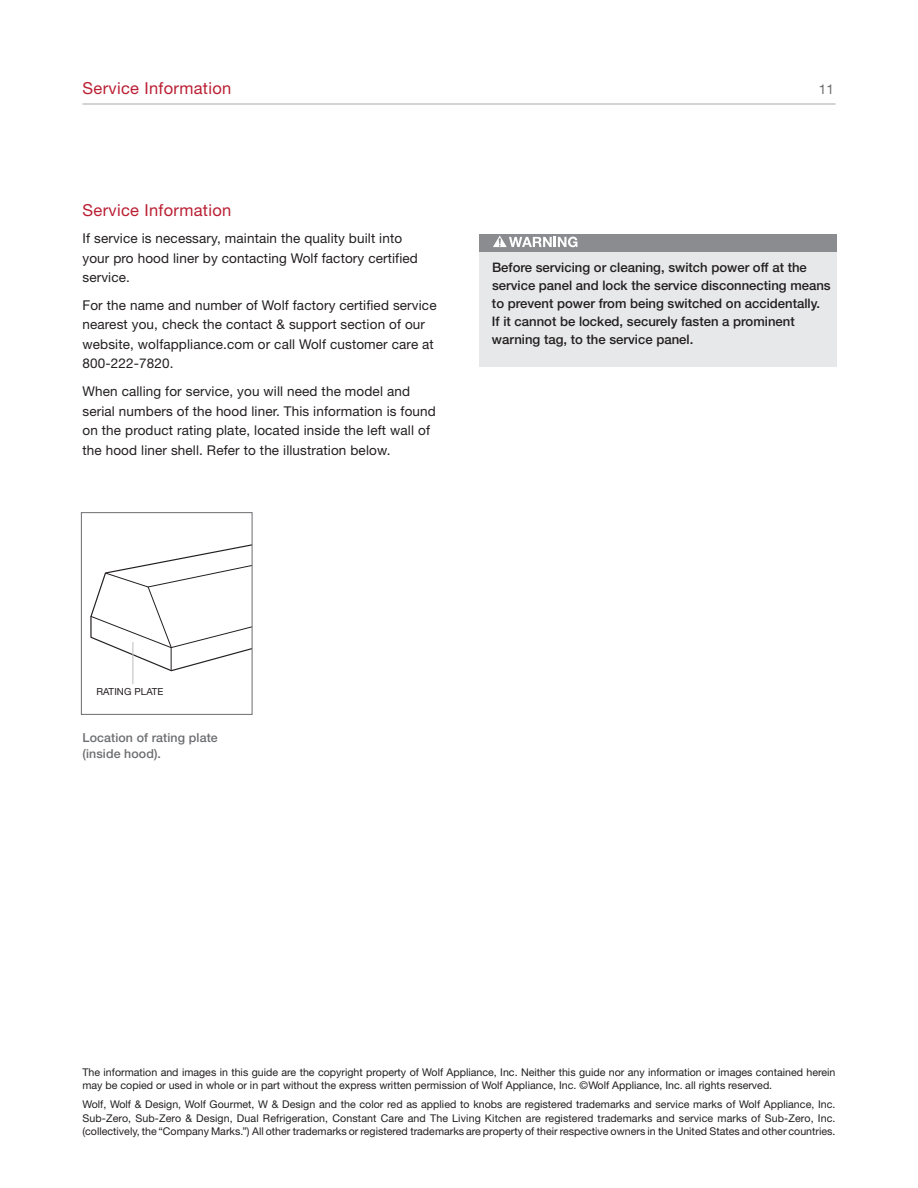
<style>
.page{position:relative;width:918px;height:1188px;background:#fff}
.page>*{position:absolute;margin:0;border:0;box-sizing:border-box;transform-origin:0 0}
.t1{font:16.5px "Helvetica Neue LT Std";letter-spacing:.02em;color:#ba1f33}
.t2{font:13.5px/19.5px "Helvetica Neue LT Std";letter-spacing:.01em;color:#231f20}
.t3{font:13.5px "Helvetica Neue LT Std";color:#6c6d70}
.t4{font:500 13.2px/18px "Helvetica Neue LT Std";color:#231f20}
.t5{font:500 12.3px/16.5px "Helvetica Neue LT Std";letter-spacing:.01em;color:#6c6d70}
.t6{font:10.65px/13.5px "Helvetica Neue LT Std";color:#231f20}
.t7{font:9.75px "Helvetica Neue LT Std";letter-spacing:.01em;color:#231f20}
</style>
<div class="page">
<hr style="left:82px;top:104px;width:754px;height:1px;background:#a8a9ad">
<div style="left:479px;top:234px;width:358px;height:133px;background:#e7e8e9"></div>
<div style="left:479px;top:234px;width:358px;height:17px;background:#8a8c8f"></div>
<svg style="left:493px;top:236px;width:84px;height:11px"></svg>
<svg style="left:90px;top:544px;width:160px;height:127px"></svg>
<div style="left:81px;top:512px;width:171px;height:203px;border:1px solid #6c6d70"></div>
<hr style="left:133px;top:642px;width:1px;height:42px;background:#bcbdc0">
<h1 class="t1" style="left:82px;top:83px;width:150px">Service Information</h1>
<p class="t3" style="left:819px;top:85px;width:17px">11</p>
<h1 class="t1" style="left:82px;top:204px;width:150px">Service Information</h1>
<p class="t2" style="left:82px;top:230px;width:337px">If service is necessary, maintain the quality built into your pro hood liner by contacting Wolf factory certified service.</p>
<p class="t2" style="left:83px;top:297px;width:356px">For the name and number of Wolf factory certified service nearest you, check the contact &amp; support section of our website, wolfappliance.com or call Wolf customer care at 800-222-7820.</p>
<p class="t2" style="left:83px;top:383px;width:355px">When calling for service, you will need the model and serial numbers of the hood liner. This information is found on the product rating plate, located inside the left wall of the hood liner shell. Refer to the illustration below.</p>
<p class="t4" style="left:492px;top:260px;width:340px">Before servicing or cleaning, switch power off at the service panel and lock the service disconnecting means to prevent power from being switched on accidentally.<br>If it cannot be locked, securely fasten a prominent warning tag, to the service panel.</p>
<p class="t7" style="left:96px;top:688px;width:69px">RATING PLATE</p>
<p class="t5" style="left:82px;top:730px;width:137px">Location of rating plate (inside hood).</p>
<p class="t6" style="left:82px;top:1066px;width:755px">The information and images in this guide are the copyright property of Wolf Appliance, Inc. Neither this guide nor any information or images contained herein may be copied or used in whole or in part without the express written permission of Wolf Appliance, Inc. ©Wolf Appliance, Inc. all rights reserved.</p>
<p class="t6" style="left:82px;top:1099px;width:755px;text-align:justify">Wolf, Wolf &amp; Design, Wolf Gourmet, W &amp; Design and the color red as applied to knobs are registered trademarks and service marks of Wolf Appliance, Inc.<br>Sub-Zero, Sub-Zero &amp; Design, Dual Refrigeration, Constant Care and The Living Kitchen are registered trademarks and service marks of Sub-Zero, Inc. (collectively, the “Company Marks.”) All other trademarks or registered trademarks are property of their respective owners in the United States and other countries.</p>
</div>
